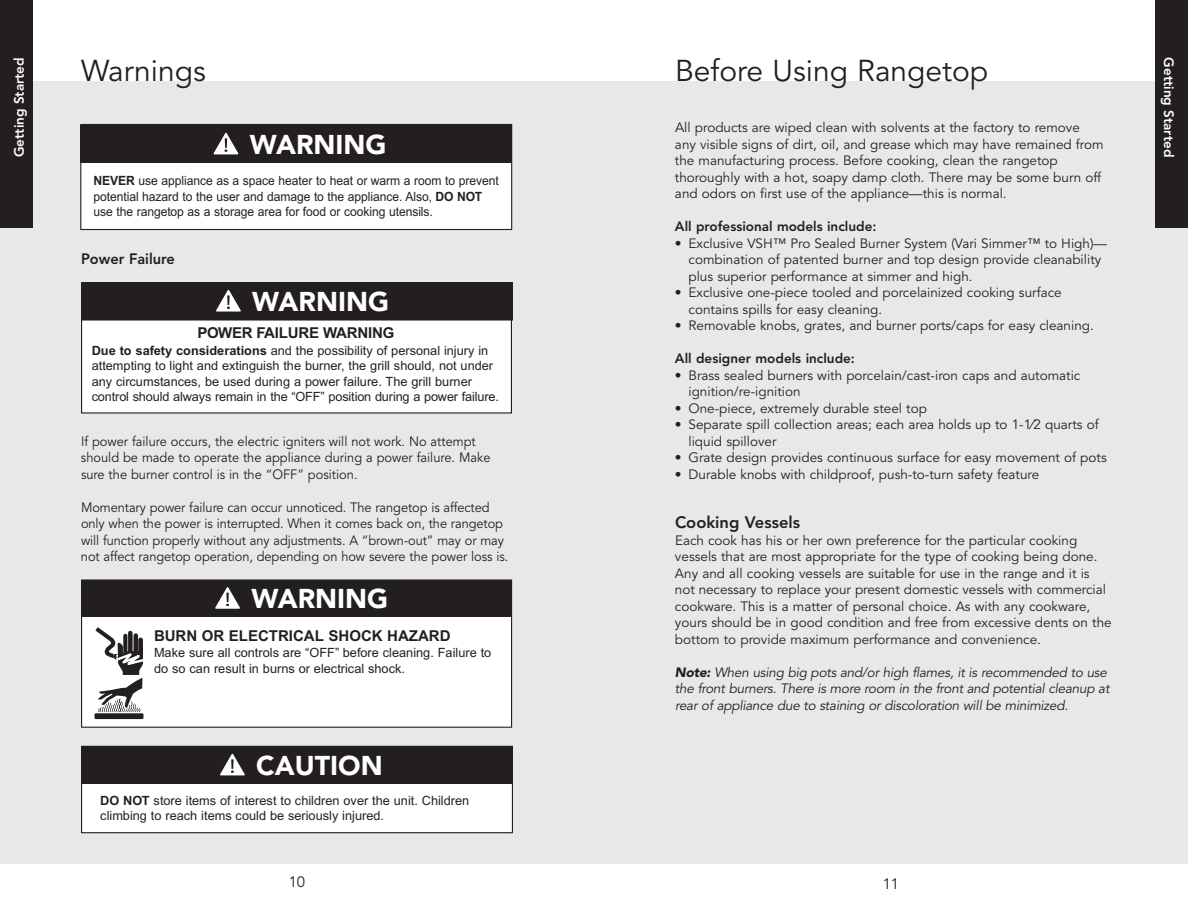
<style>
.page{position:relative;width:1188px;height:918px;background:#fff}
.page>*{position:absolute;margin:0;border:0;box-sizing:border-box;transform-origin:0 0}
.t1{font:30px "Avenir";color:#231f20}
.t2{font:900 27px "Avenir";color:#fff}
.t3{font:800 16.5px "Avenir";color:#231f20}
.t4{font:700 15px "Arial";color:#231f20}
.t5{font:800 15px "Avenir";color:#231f20}
.t6{font:15px "Avenir";color:#231f20}
.t7{font:13.5px/16.5px "Avenir";color:#231f20}
.t8{font:13.5px/16.5px "Avenir";color:#231f20;scale:.95 1}
.t9{font:italic 13.5px/16.5px "Avenir";letter-spacing:-.015em;color:#231f20}
.t10{font:800 13.5px "Avenir";color:#231f20}
.t11{font:800 13.5px "Avenir";color:#fff}
.t12{font:12.75px/15.3px "Arial";color:#231f20}
.t13{font:12.75px/15.3px "Arial";color:#231f20;scale:.95 1}
.s1{font-weight:900}
.s2{font-weight:700}
</style>
<div class="page">
<div style="left:580px;top:81px;width:608px;height:783px;background:#e7e8e9"></div>
<div style="left:0;top:81px;width:608px;height:783px;background:#e7e8e9"></div>
<div style="left:0;top:0;width:33px;height:228px;background:#231f20"></div>
<div style="left:1155px;top:0;width:33px;height:228px;background:#231f20"></div>
<div style="left:82px;top:283px;width:429px;height:130px;background:#fff"></div>
<div style="left:81px;top:282px;width:431px;height:132px;border:1px solid #231f20"></div>
<div style="left:82px;top:283px;width:430px;height:37px;background:#231f20"></div>
<svg style="left:216px;top:290px;width:25px;height:22px"></svg>
<div style="left:81px;top:282px;width:432px;height:39px;border:1px solid #231f20"></div>
<div style="left:81px;top:125px;width:431px;height:105px;background:#fff"></div>
<div style="left:81px;top:125px;width:431px;height:38px;background:#231f20"></div>
<svg style="left:213px;top:133px;width:26px;height:21px"></svg>
<div style="left:80px;top:124px;width:432px;height:106px;border:1px solid #231f20"></div>
<div style="left:82px;top:580px;width:430px;height:147px;background:#fff"></div>
<div style="left:82px;top:580px;width:430px;height:37px;background:#231f20"></div>
<svg style="left:215px;top:587px;width:25px;height:22px"></svg>
<div style="left:81px;top:579px;width:431px;height:149px;border:1px solid #231f20"></div>
<div style="left:95px;top:713px;width:49px;height:6px;background:#231f20"></div>
<svg style="left:95px;top:627px;width:48px;height:85px"></svg>
<div style="left:82px;top:746px;width:430px;height:87px;background:#fff"></div>
<div style="left:82px;top:746px;width:430px;height:38px;background:#231f20"></div>
<svg style="left:220px;top:754px;width:25px;height:21px"></svg>
<div style="left:81px;top:746px;width:432px;height:87px;border:1px solid #231f20"></div>
<p class="t11" style="left:13px;top:157px;width:101px;rotate:-90deg">Getting Started</p>
<p class="t11" style="left:1175px;top:57px;width:101px;rotate:90deg">Getting Started</p>
<h1 class="t1" style="left:675px;top:58px;width:315px">Before Using Rangetop</h1>
<p class="t7" style="left:675px;top:120px;width:430px">All products are wiped clean with solvents at the factory to remove any visible signs of dirt, oil, and grease which may have remained from the manufacturing process. Before cooking, clean the rangetop thoroughly with a hot, soapy damp cloth. There may be some burn off and odors on first use of the appliance—this is normal.</p>
<p class="t10" style="left:675px;top:221px;width:203px">All professional models include:</p>
<p class="t7" style="left:688px;top:236px;width:420px;text-indent:-13px">• Exclusive VSH™ Pro Sealed Burner System (Vari Simmer™ to High)— combination of patented burner and top design provide cleanability plus superior performance at simmer and high.</p>
<p class="t7" style="left:688px;top:285px;width:375px;text-indent:-14px">• Exclusive one-piece tooled and porcelainized cooking surface contains spills for easy cleaning.</p>
<p class="t7" style="left:675px;top:318px;width:420px">• Removable knobs, grates, and burner ports/caps for easy cleaning.</p>
<p class="t10" style="left:675px;top:353px;width:181px">All designer models include:</p>
<p class="t7" style="left:688px;top:368px;width:393px;text-indent:-14px">• Brass sealed burners with porcelain/cast-iron caps and automatic ignition/re-ignition</p>
<p class="t7" style="left:675px;top:401px;width:253px">• One-piece, extremely durable steel top</p>
<p class="t7" style="left:688px;top:417px;width:412px;text-indent:-13px">• Separate spill collection areas; each area holds up to 1-1⁄2 quarts of liquid spillover</p>
<p class="t7" style="left:675px;top:450px;width:433px">• Grate design provides continuous surface for easy movement of pots</p>
<p class="t7" style="left:675px;top:467px;width:366px">• Durable knobs with childproof, push-to-turn safety feature</p>
<p class="t3" style="left:675px;top:516px;width:127px">Cooking Vessels</p>
<p class="t7" style="left:675px;top:533px;width:438px">Each cook has his or her own preference for the particular cooking vessels that are most appropriate for the type of cooking being done.<br>Any and all cooking vessels are suitable for use in the range and it is not necessary to replace your present domestic vessels with commercial cookware. This is a matter of personal choice. As with any cookware, yours should be in good condition and free from excessive dents on the bottom to provide maximum performance and convenience.</p>
<p class="t9" style="left:675px;top:665px;width:436px"><span class="s1">Note:</span> When using big pots and/or high flames, it is recommended to use the front burners. There is more room in the front and potential cleanup at rear of appliance due to staining or discoloration will be minimized.</p>
<h1 class="t1" style="left:81px;top:58px;width:126px">Warnings</h1>
<h2 class="t2" style="left:250px;top:134px;width:138px">WARNING</h2>
<p class="t13" style="left:93px;top:173px;width:428px"><span class="s2">NEVER</span> use appliance as a space heater to heat or warm a room to prevent potential hazard to the user and damage to the appliance. Also, <span class="s2">DO NOT </span>use the rangetop as a storage area for food or cooking utensils.</p>
<p class="t5" style="left:81px;top:253px;width:95px">Power Failure</p>
<h2 class="t2" style="left:252px;top:291px;width:138px">WARNING</h2>
<p class="t4" style="left:197px;top:328px;width:199px">POWER FAILURE WARNING</p>
<p class="t12" style="left:92px;top:343px;width:409px"><span class="s2">Due to safety considerations</span> and the possibility of personal injury in attempting to light and extinguish the burner, the grill should, not under any circumstances, be used during a power failure. The grill burner control should always remain in the “OFF” position during a power failure.</p>
<p class="t8" style="left:81px;top:434px;width:433px">If power failure occurs, the electric igniters will not work. No attempt should be made to operate the appliance during a power failure. Make sure the burner control is in the “OFF” position.</p>
<p class="t8" style="left:81px;top:500px;width:451px">Momentary power failure can occur unnoticed. The rangetop is affected only when the power is interrupted. When it comes back on, the rangetop will function properly without any adjustments. A “brown-out” may or may not affect rangetop operation, depending on how severe the power loss is.</p>
<h2 class="t2" style="left:251px;top:588px;width:138px">WARNING</h2>
<p class="t4" style="left:154px;top:630px;width:298px">BURN OR ELECTRICAL SHOCK HAZARD</p>
<p class="t12" style="left:154px;top:645px;width:339px">Make sure all controls are “OFF” before cleaning. Failure to do so can result in burns or electrical shock.</p>
<h2 class="t2" style="left:256px;top:755px;width:128px">CAUTION</h2>
<p class="t12" style="left:100px;top:793px;width:371px"><span class="s2">DO NOT</span> store items of interest to children over the unit. Children climbing to reach items could be seriously injured.</p>
<p class="t6" style="left:289px;top:876px;width:18px">10</p>
<p class="t6" style="left:883px;top:877px;width:18px">11</p>
</div>
